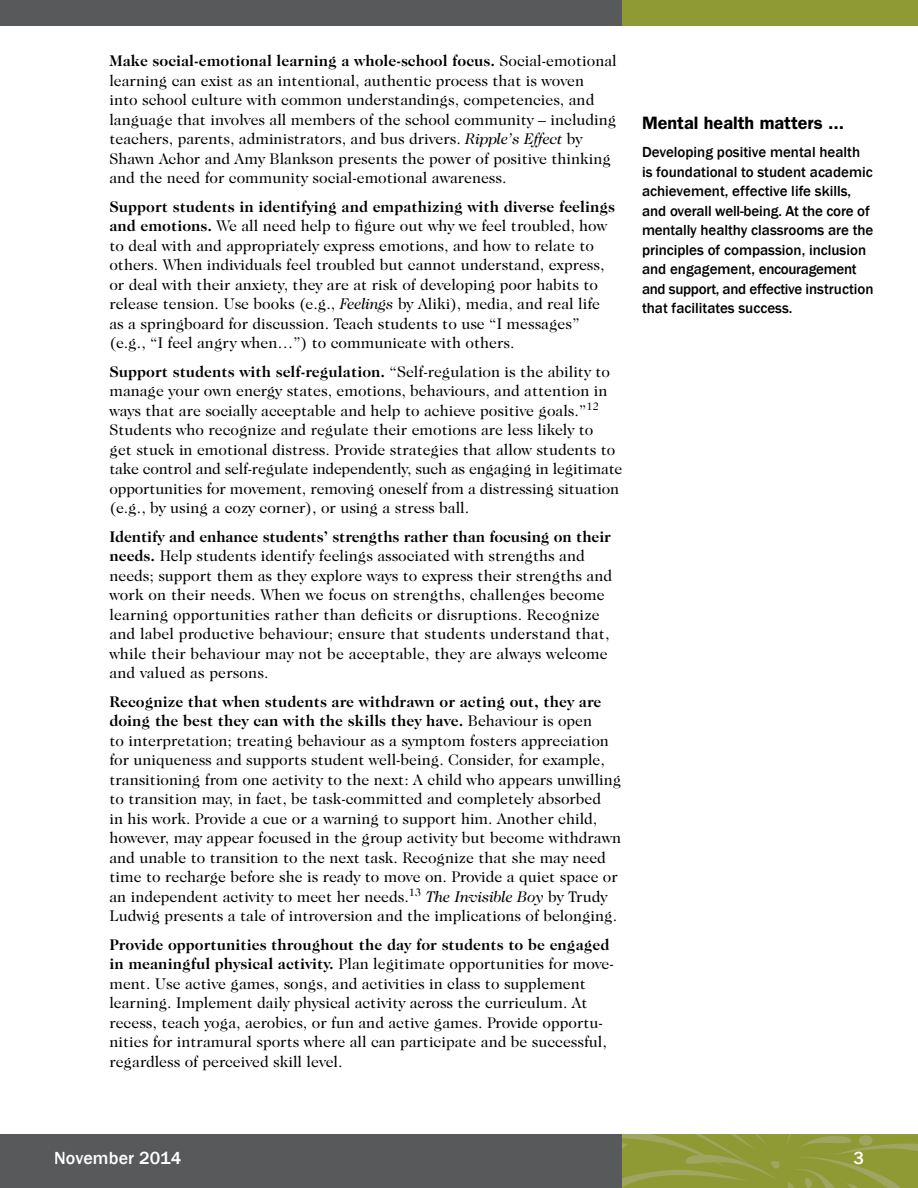
<style>
.page{position:relative;width:918px;height:1188px;background:#fff}
.page>*{position:absolute;margin:0;border:0;box-sizing:border-box;transform-origin:0 0}
.t1{font:600 18px "Franklin Gothic";color:#000}
.t2{font:500 18px "Franklin Gothic";letter-spacing:.01em;color:#fff}
.Body_Copy{font:15.75px/19.5px "Caslon 224 IT Cby BT";color:#000}
.t3{font:500 15px/19.5px "Franklin Gothic";color:#000}
.s1{font-weight:700}
.s2{font-style:italic}
</style>
<div class="page">
<div style="left:0;top:0;width:626px;height:26px;background:#58595b"></div>
<div style="left:622px;top:0;width:296px;height:26px;background:#909a34"></div>
<div style="left:0;top:1134px;width:622px;height:54px;background:#58595b"></div>
<div style="left:622px;top:1134px;width:296px;height:54px;background:#909a34"></div>
<svg style="left:622px;top:1134px;width:158px;height:53px"></svg>
<svg style="left:787px;top:1134px;width:131px;height:54px"></svg>
<p class="Body_Copy" style="left:109px;top:51px;width:509px"><span class="s1">Make social-emotional learning a whole-school focus.</span> Social-emotional learning can exist as an intentional, authentic process that is woven<br>into school culture with common understandings, competencies, and language that involves all members of the school community – including teachers, parents, administrators, and bus drivers. <span class="s2">Ripple’s Effect</span> by Shawn Achor and Amy Blankson presents the power of positive thinking and the need for community social-emotional awareness.</p>
<p class="Body_Copy" style="left:109px;top:196px;width:507px"><span class="s1">Support students in identifying and empathizing with diverse feelings and emotions.</span> We all need help to figure out why we feel troubled, how to deal with and appropriately express emotions, and how to relate to others. When individuals feel troubled but cannot understand, express, or deal with their anxiety, they are at risk of developing poor habits to release tension. Use books (e.g., <span class="s2">Feelings</span> by Aliki), media, and real life as a springboard for discussion. Teach students to use “I messages” (e.g., “I feel angry when…”) to communicate with others.</p>
<p class="Body_Copy" style="left:109px;top:361px;width:515px"><span class="s1">Support students with self-regulation.</span> “Self-regulation is the ability to manage your own energy states, emotions, behaviours, and attention in ways that are socially acceptable and help to achieve positive goals.”<sup>12<br></sup>Students who recognize and regulate their emotions are less likely to<br>get stuck in emotional distress. Provide strategies that allow students to take control and self-regulate independently, such as engaging in legitimate opportunities for movement, removing oneself from a distressing situation (e.g., by using a cozy corner), or using a stress ball.</p>
<p class="Body_Copy" style="left:109px;top:526px;width:504px"><span class="s1">Identify and enhance students’ strengths rather than focusing on their needs.</span> Help students identify feelings associated with strengths and needs; support them as they explore ways to express their strengths and work on their needs. When we focus on strengths, challenges become learning opportunities rather than deficits or disruptions. Recognize and label productive behaviour; ensure that students understand that, while their behaviour may not be acceptable, they are always welcome and valued as persons.</p>
<p class="Body_Copy" style="left:109px;top:691px;width:514px"><span class="s1">Recognize that when students are withdrawn or acting out, they are doing the best they can with the skills they have.</span> Behaviour is open<br>to interpretation; treating behaviour as a symptom fosters appreciation for uniqueness and supports student well-being. Consider, for example, transitioning from one activity to the next: A child who appears unwilling to transition may, in fact, be task-committed and completely absorbed<br>in his work. Provide a cue or a warning to support him. Another child, however, may appear focused in the group activity but become withdrawn and unable to transition to the next task. Recognize that she may need time to recharge before she is ready to move on. Provide a quiet space or an independent activity to meet her needs.<sup>13</sup> <span class="s2">The Invisible Boy</span> by Trudy Ludwig presents a tale of introversion and the implications of belonging.</p>
<p class="Body_Copy" style="left:109px;top:934px;width:506px"><span class="s1">Provide opportunities throughout the day for students to be engaged in meaningful physical activity.</span> Plan legitimate opportunities for move&shy;ment. Use active games, songs, and activities in class to supplement learning. Implement daily physical activity across the curriculum. At recess, teach yoga, aerobics, or fun and active games. Provide opportu&shy;nities for intramural sports where all can participate and be successful, regardless of perceived skill level.</p>
<p class="t1" style="left:642px;top:112px;width:204px">Mental health matters ...</p>
<p class="t3" style="left:642px;top:143px;width:233px">Developing positive mental health is foundational to student academic achievement, effective life skills, and overall well-being. At the core of mentally healthy classrooms are the principles of compassion, inclusion and engagement, encouragement and support, and effective instruction that facilitates success.</p>
<p class="t2" style="left:54px;top:1147px;width:129px">November 2014</p>
<p class="t2" style="left:853px;top:1147px;width:12px">3</p>
</div>
